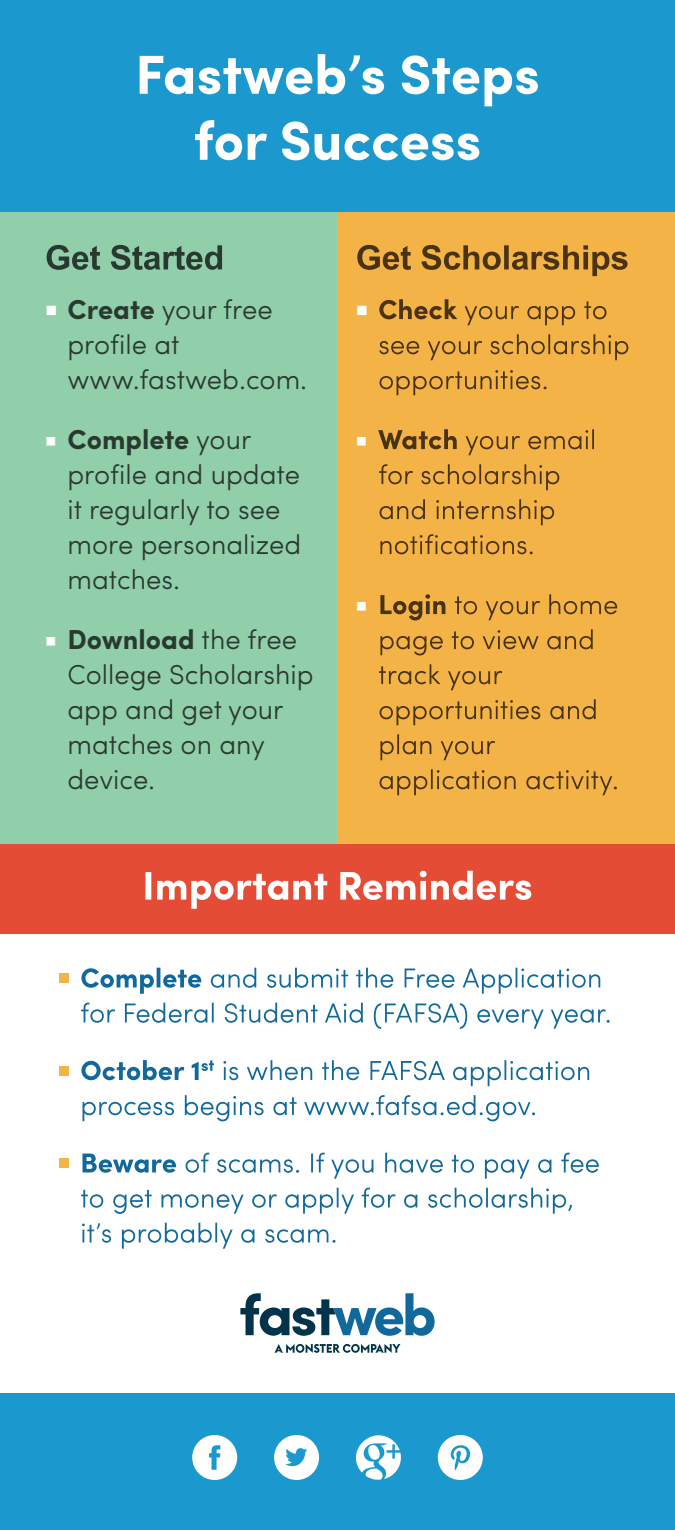
<style>
.page{position:relative;width:675px;height:1530px;background:#fff}
.page>*{position:absolute;margin:0;border:0;box-sizing:border-box;transform-origin:0 0}
.t1{font:700 35px "Arial";color:#fff}
.t2{font:700 32.5px "Arial";color:#fff}
.t3{font:300 27.5px/35px "Sofia Pro";color:#231f20}
.s1{font-weight:700}
</style>
<div class="page">
<div style="left:0;top:0;width:675px;height:212px;background:#1b99cf"></div>
<div style="left:0;top:844px;width:675px;height:90px;background:#e54c36"></div>
<div style="left:0;top:1394px;width:675px;height:136px;background:#1b99cf"></div>
<div style="left:0;top:212px;width:338px;height:632px;background:#91cfab"></div>
<div style="left:338px;top:212px;width:337px;height:632px;background:#f3b347"></div>
<svg style="left:82px;top:1223px;width:254px;height:26px"></svg>
<svg style="left:81px;top:1188px;width:491px;height:26px"></svg>
<svg style="left:83px;top:1153px;width:516px;height:26px"></svg>
<div style="left:59px;top:1159px;width:10px;height:9px;background:#f3b347"></div>
<svg style="left:83px;top:1095px;width:452px;height:26px"></svg>
<svg style="left:81px;top:1060px;width:508px;height:26px"></svg>
<div style="left:59px;top:1066px;width:10px;height:10px;background:#f3b347"></div>
<svg style="left:81px;top:1003px;width:529px;height:26px"></svg>
<svg style="left:81px;top:968px;width:519px;height:26px"></svg>
<div style="left:59px;top:974px;width:10px;height:9px;background:#f3b347"></div>
<svg style="left:145px;top:871px;width:386px;height:38px"></svg>
<svg style="left:195px;top:120px;width:284px;height:40px"></svg>
<svg style="left:140px;top:54px;width:398px;height:52px"></svg>
<svg style="left:240px;top:1293px;width:195px;height:43px"></svg>
<svg style="left:275px;top:1344px;width:125px;height:9px"></svg>
<svg style="left:192px;top:1435px;width:45px;height:45px"></svg>
<svg style="left:274px;top:1435px;width:45px;height:45px"></svg>
<svg style="left:438px;top:1435px;width:45px;height:45px"></svg>
<svg style="left:356px;top:1435px;width:45px;height:45px"></svg>
<svg style="left:380px;top:769px;width:237px;height:26px"></svg>
<svg style="left:380px;top:734px;width:115px;height:26px"></svg>
<svg style="left:380px;top:699px;width:216px;height:26px"></svg>
<svg style="left:379px;top:664px;width:123px;height:26px"></svg>
<svg style="left:380px;top:629px;width:213px;height:26px"></svg>
<svg style="left:380px;top:594px;width:237px;height:26px"></svg>
<svg style="left:380px;top:534px;width:153px;height:20px"></svg>
<svg style="left:380px;top:499px;width:174px;height:26px"></svg>
<svg style="left:379px;top:464px;width:180px;height:26px"></svg>
<svg style="left:378px;top:429px;width:216px;height:26px"></svg>
<svg style="left:380px;top:370px;width:167px;height:25px"></svg>
<svg style="left:379px;top:334px;width:249px;height:26px"></svg>
<svg style="left:379px;top:299px;width:228px;height:26px"></svg>
<svg style="left:47px;top:245px;width:175px;height:25px"></svg>
<svg style="left:357px;top:245px;width:271px;height:31px"></svg>
<p class="t1" style="left:45px;top:286px;width:14px">▪</p>
<p class="t2" style="left:45px;top:418px;width:13px">▪</p>
<p class="t2" style="left:45px;top:618px;width:13px">▪</p>
<p class="t3" style="left:68px;top:290px;width:241px"><span class="s1">Create</span> your free profile at www.fastweb.com.</p>
<p class="t3" style="left:68px;top:420px;width:235px"><span class="s1">Complete</span> your profile and update it regularly to see more personalized matches.</p>
<p class="t3" style="left:68px;top:620px;width:248px"><span class="s1">Download</span> the free<br>College Scholarship app and get your matches on any device.</p>
<p class="t1" style="left:356px;top:286px;width:14px">▪</p>
<p class="t2" style="left:356px;top:418px;width:13px">▪</p>
<p class="t2" style="left:356px;top:583px;width:13px">▪</p>
</div>
